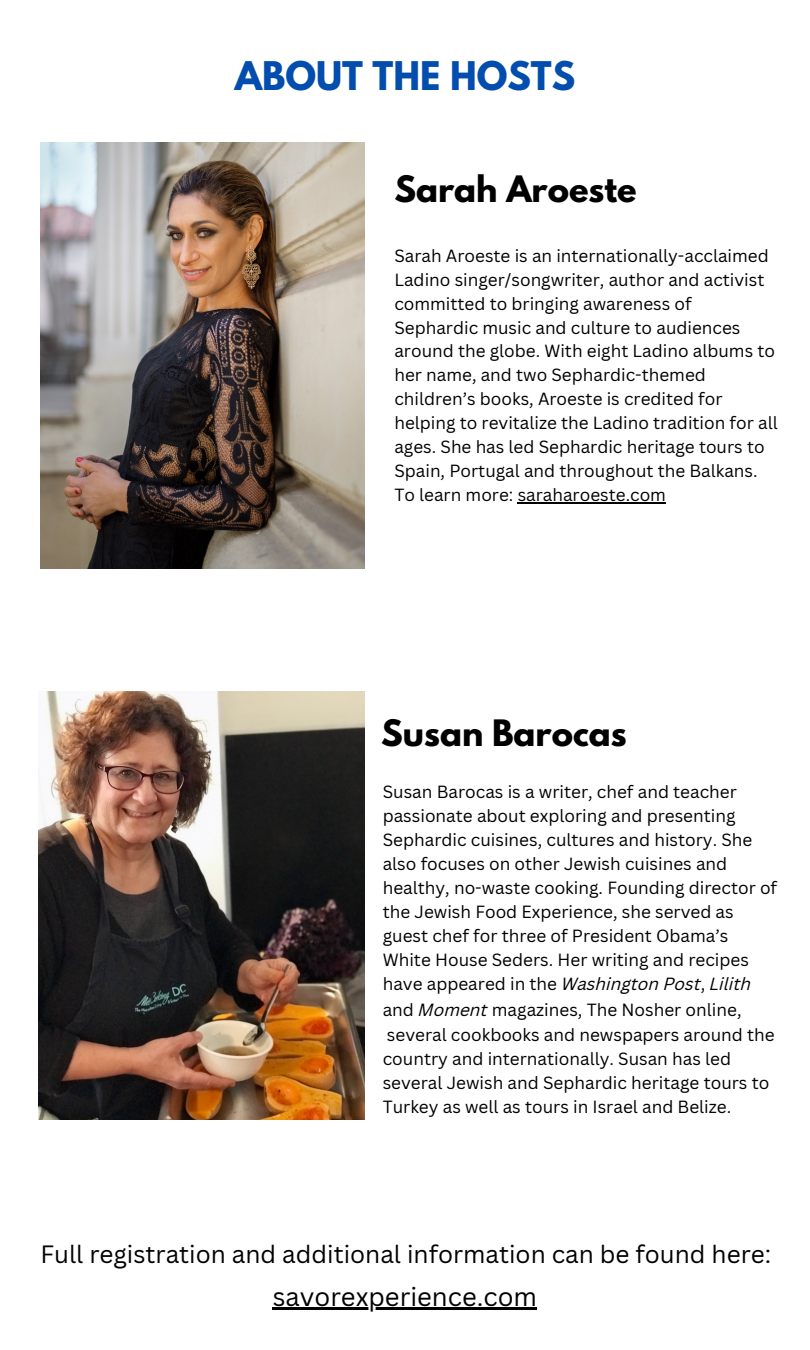
<style>
.page{position:relative;width:810px;height:1350px;background:#fff}
.page>*{position:absolute;margin:0;border:0;box-sizing:border-box;transform-origin:0 0}
.t1{font:700 35px "League Spartan";color:#024dad}
.t2{font:700 32.25px "League Spartan";color:#000}
.t3{font:25.62px "Canva Sans";color:#000}
.t4{font:24.38px "Canva Sans";color:#000}
.t5{font:17.19px/23.9px "Canva Sans";color:#000}
.t6{font:17.12px/23.9px "Canva Sans";color:#000}
.s1{font-style:italic}
</style>
<div class="page">
<img style="left:39px;top:692px;width:325px;height:428px">
<img style="left:40px;top:142px;width:324px;height:426px">
<hr style="left:518px;top:502px;width:148px;height:1px;background:#000">
<hr style="left:273px;top:1307px;width:264px;height:2px;background:#000">
<h1 class="t1" style="left:235px;top:58px;width:342px">ABOUT THE HOSTS</h1>
<h2 class="t2" style="left:394px;top:173px;width:244px">Sarah Aroeste</h2>
<p class="t6" style="left:394px;top:243px;width:385px">Sarah Aroeste is an internationally-acclaimed Ladino singer/songwriter, author and activist committed to bringing awareness of Sephardic music and culture to audiences around the globe. With eight Ladino albums to her name, and two Sephardic-themed children’s books, Aroeste is credited for helping to revitalize the Ladino tradition for all ages. She has led Sephardic heritage tours to Spain, Portugal and throughout the Balkans.<br>To learn more: saraharoeste.com</p>
<h2 class="t2" style="left:381px;top:717px;width:247px">Susan Barocas</h2>
<p class="t5" style="left:383px;top:780px;width:396px">Susan Barocas is a writer, chef and teacher passionate about exploring and presenting Sephardic cuisines, cultures and history. She also focuses on other Jewish cuisines and healthy, no-waste cooking. Founding director of the Jewish Food Experience, she served as guest chef for three of President Obama’s White House Seders. Her writing and recipes have appeared in the <span class="s1">Washington Post</span>, <span class="s1">Lilith</span></p>
<p class="t5" style="left:383px;top:996px;width:394px;line-height:25.8px">and <span class="s1">Moment</span> magazines, The Nosher online, several cookbooks and newspapers around the</p>
<p class="t5" style="left:383px;top:1047px;width:388px">country and internationally. Susan has led several Jewish and Sephardic heritage tours to<br>Turkey as well as tours in Israel and Belize.</p>
<h3 class="t4" style="left:40px;top:1237px;width:732px">Full registration and additional information can be found here:</h3>
<h3 class="t3" style="left:273px;top:1278px;width:266px">savorexperience.com</h3>
</div>
